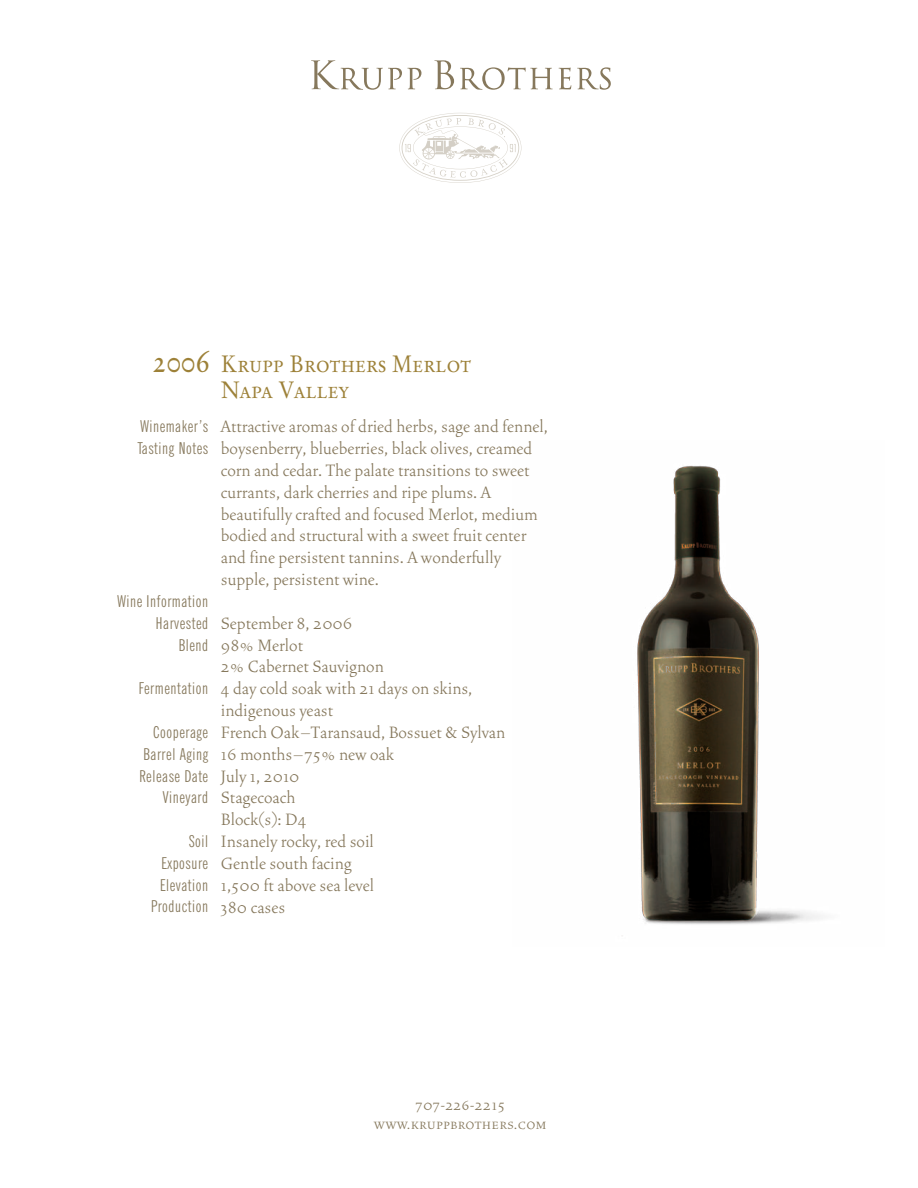
<style>
.page{position:relative;width:918px;height:1188px;background:#fff}
.page>*{position:absolute;margin:0;border:0;box-sizing:border-box;transform-origin:0 0}
.t1{font:31.5px "Stempel Garamond Roman SC";color:#9d8138;scale:.9 1}
.t2{font:23.7px/25.8px "Stempel Garamond Roman SC";letter-spacing:.01em;color:#9d8138;scale:.9 1}
.t3{font:300 20.7px/21.9px "Vendetta";color:#86785c}
.t4{font:extra-condensed 16.35px/21.8px "News Gothic BT";letter-spacing:.035em;color:#86785c;text-align:right}
.t5{font:16.2px/18.3px "Vendetta Light Small Caps";letter-spacing:.015em;color:#86785c;text-align:center}
</style>
<div class="page">
<img style="left:622px;top:465px;width:199px;height:471px">
<svg style="left:311px;top:60px;width:110px;height:30px"></svg>
<svg style="left:434px;top:60px;width:20px;height:29px"></svg>
<svg style="left:460px;top:67px;width:93px;height:23px"></svg>
<svg style="left:559px;top:68px;width:12px;height:21px"></svg>
<svg style="left:577px;top:67px;width:34px;height:23px"></svg>
<svg style="left:399px;top:113px;width:122px;height:70px"></svg>
<h1 class="t1" style="left:152px;top:343px;width:66px">2006</h1>
<p class="t4" style="left:138px;top:415px;width:72px;text-align:left">Winemaker’s<br>Tasting Notes</p>
<p class="t4" style="left:117px;top:590px;width:92px">Wine Information<br>Harvested<br>Blend</p>
<p class="t4" style="left:139px;top:677px;width:71px">Fermentation</p>
<p class="t4" style="left:139px;top:721px;width:70px">Cooperage<br>Barrel Aging<br>Release Date<br>Vineyard</p>
<p class="t4" style="left:151px;top:830px;width:58px">Soil<br>Exposure<br>Elevation<br>Production</p>
<p class="t2" style="left:221px;top:351px;width:280px">Krupp Brothers Merlot<br>Napa Valley</p>
<p class="t3" style="left:221px;top:416px;width:329px">Attractive aromas of dried herbs, sage and fennel, boysenberry, blueberries, black olives, creamed corn and cedar. The palate transitions to sweet currants, dark cherries and ripe plums. A beautifully crafted and focused Merlot, medium bodied and structural with a sweet fruit center and fine persistent tannins. A wonderfully supple, persistent wine.</p>
<p class="t3" style="left:221px;top:612px;width:286px">September 8, 2006<br>98% Merlot<br>2% Cabernet Sauvignon<br>4 day cold soak with 21 days on skins, indigenous yeast<br>French Oak–Taransaud, Bossuet &amp; Sylvan<br>16 months–75% new oak<br>July 1, 2010<br>Stagecoach<br>Block(s): D4<br>Insanely rocky, red soil<br>Gentle south facing<br>1,500 ft above sea level<br>380 cases</p>
<p class="t5" style="left:374px;top:1097px;width:174px">707-226-2215 www.kruppbrothers.com</p>
</div>
